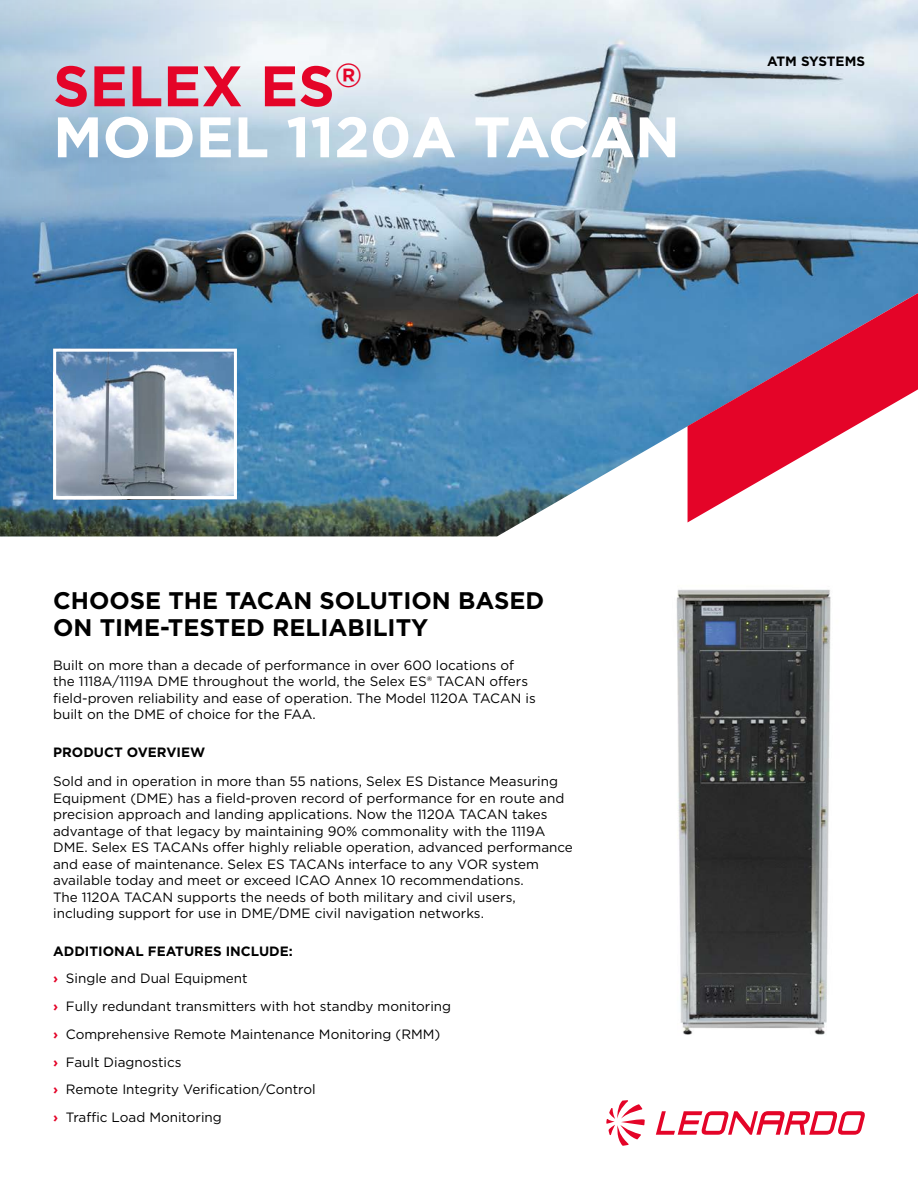
<style>
.page{position:relative;width:918px;height:1188px;background:#fff}
.page>*{position:absolute;margin:0;border:0;box-sizing:border-box;transform-origin:0 0}
.t1{font:700 57px/51px "Gotham";color:#fff}
.t2{font:700 24px/27px "Gotham";color:#000}
.t3{font:13.5px/16.5px "Gotham";color:#000}
.t4{font:700 13.5px "Gotham";color:#000}
.s1{color:#e40428}
.s2{font-weight:700}
.s3{font-weight:700;color:#e40428}
</style>
<div class="page">
<img style="left:234px;top:0;width:684px;height:536px">
<svg style="left:0;top:0;width:234px;height:536px;background:#799ebb"></svg>
<img style="left:676px;top:589px;width:155px;height:446px">
<svg style="left:656px;top:1111px;width:209px;height:24px"></svg>
<svg style="left:606px;top:1100px;width:39px;height:46px"></svg>
<img style="left:57px;top:353px;width:176px;height:142px">
<div style="left:53px;top:349px;width:184px;height:150px;border:3px solid #fff"></div>
<svg style="left:688px;top:293px;width:230px;height:229px"></svg>
<h1 class="t1" style="left:53px;top:59px;width:628px"><span class="s1">SELEX ES</span><sup>®<br></sup>MODEL 1120A TACAN</h1>
<p class="t4" style="left:767px;top:53px;width:99px">ATM SYSTEMS</p>
<h2 class="t2" style="left:53px;top:587px;width:493px">CHOOSE THE TACAN SOLUTION BASED<br>ON TIME-TESTED RELIABILITY</h2>
<p class="t3" style="left:53px;top:656px;width:484px">Built on more than a decade of performance in over 600 locations of the 1118A/1119A DME throughout the world, the Selex ES® TACAN offers field-proven reliability and ease of operation. The Model 1120A TACAN is built on the DME of choice for the FAA.</p>
<p class="t4" style="left:53px;top:744px;width:154px">PRODUCT OVERVIEW</p>
<p class="t3" style="left:53px;top:773px;width:521px">Sold and in operation in more than 55 nations, Selex ES Distance Measuring Equipment (DME) has a field-proven record of performance for en route and precision approach and landing applications. Now the 1120A TACAN takes advantage of that legacy by maintaining 90% commonality with the 1119A DME. Selex ES TACANs offer highly reliable operation, advanced performance and ease of maintenance. Selex ES TACANs interface to any VOR system available today and meet or exceed ICAO Annex 10 recommendations.<br>The 1120A TACAN supports the needs of both military and civil users, including support for use in DME/DME civil navigation networks.</p>
<p class="t3" style="left:53px;top:937px;width:400px;line-height:27.8px"><span class="s2">ADDITIONAL FEATURES INCLUDE:<br></span><span class="s3">›</span> Single and Dual Equipment<br><span class="s3">›</span> Fully redundant transmitters with hot standby monitoring <span class="s3">›</span> Comprehensive Remote Maintenance Monitoring (RMM)<br><span class="s3">›</span> Fault Diagnostics<br><span class="s3">›</span> Remote Integrity Verification/Control<br><span class="s3">›</span> Traffic Load Monitoring</p>
</div>
